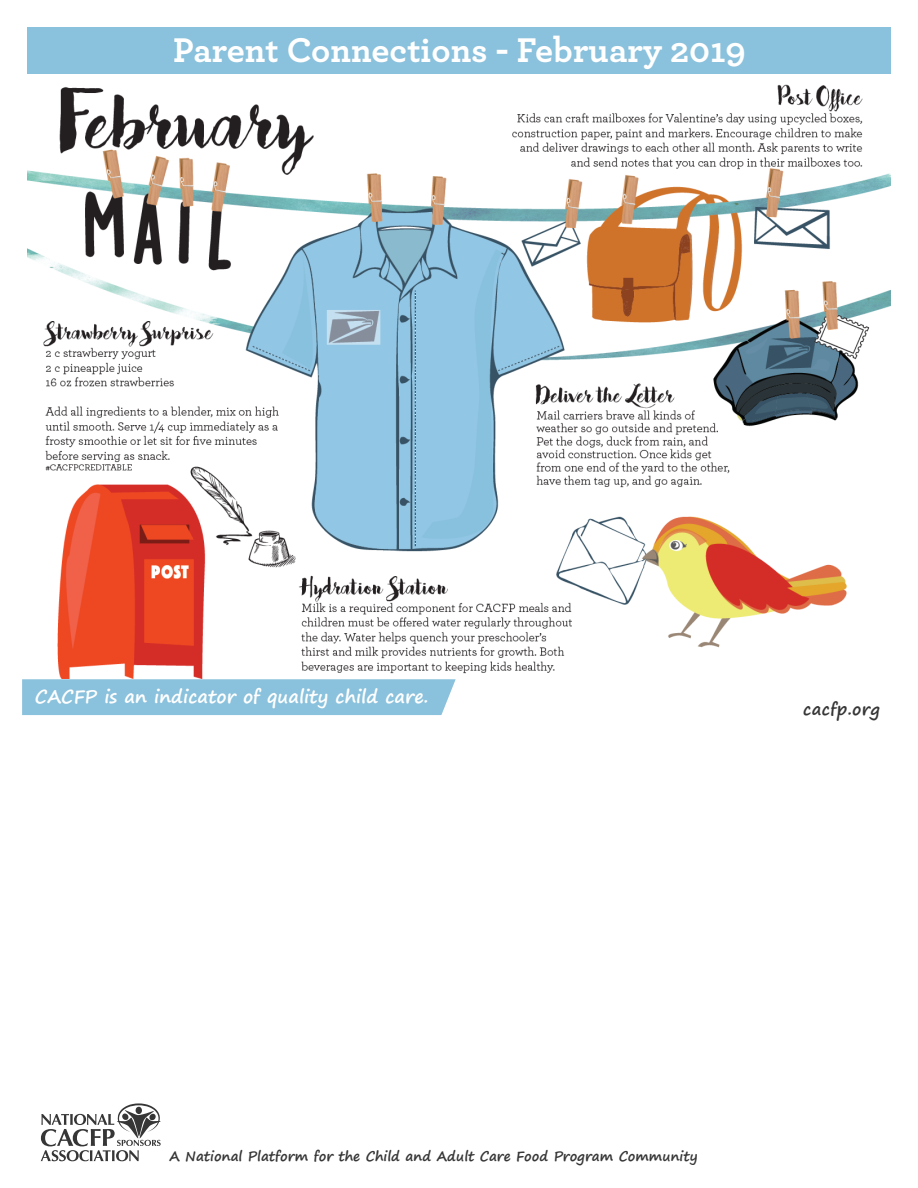
<style>
.page{position:relative;width:918px;height:1188px;background:#fff}
.page>*{position:absolute;margin:0;border:0;box-sizing:border-box;transform-origin:0 0}
.t1{font:700 36px "Archer";color:#fff}
.t2{font:700 18px "Segoe Print";color:#fff}
.t3{font:700 16.5px "Segoe Print";letter-spacing:.02em;color:#363636}
.t4{font:700 13.5px "Segoe Print";color:#363636}
</style>
<div class="page">
<div style="left:28px;top:27px;width:863px;height:46px;background:#8ac1dc"></div>
<img style="left:28px;top:84px;width:863px;height:595px">
<svg style="left:41px;top:1103px;width:120px;height:58px"></svg>
<div style="left:22px;top:679px;width:434px;height:36px;background:#8ac1dc"></div>
<h1 class="t1" style="left:173px;top:21px;width:574px">Parent Connections - February 2019</h1>
<h2 class="t2" style="left:35px;top:681px;width:395px">CACFP is an indicator of quality child care.</h2>
<p class="t3" style="left:803px;top:694px;width:78px">cacfp.org</p>
<p class="t4" style="left:169px;top:1144px;width:530px">A National Platform for the Child and Adult Care Food Program Community</p>
</div>
